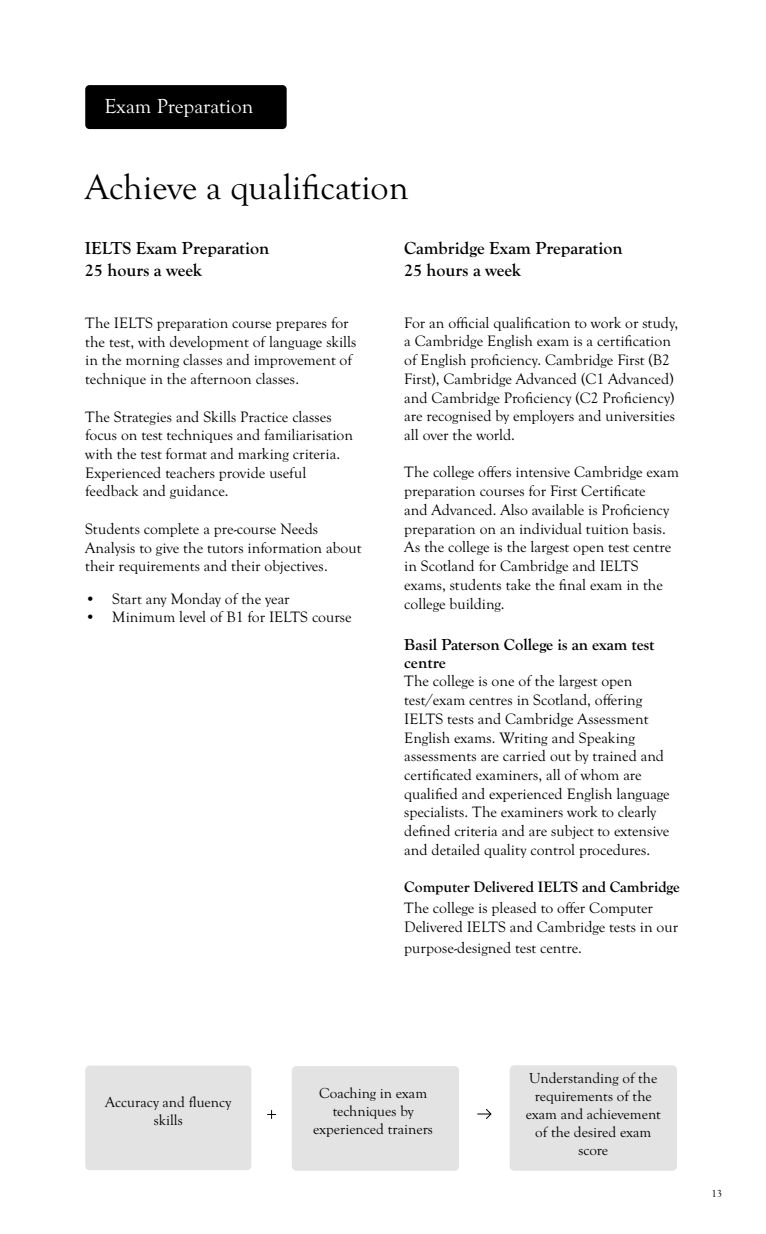
<style>
.page{position:relative;width:766px;height:1234px;background:#fff}
.page>*{position:absolute;margin:0;border:0;box-sizing:border-box;transform-origin:0 0}
.t1{font:36px "Goudy Old Sty";color:#000}
.t2{font:21px "Goudy Old Sty";color:#fff}
.t3{font:700 18px/21.6px "Goudy Old Sty";color:#000}
.t4{font:700 16.5px/18px "Goudy Old Sty";color:#000}
.t5{font:15.6px/18.8px "Goudy Old Sty";color:#000}
.t6{font:700 15.6px "Goudy Old Sty";color:#000}
.t7{font:15px/18px "Goudy Old Sty";color:#000;text-align:center}
.t8{font:10.5px "Goudy Old Sty";color:#000}
</style>
<div class="page">
<div style="left:85px;top:85px;width:201px;height:44px;background:#000;border-radius:4px"></div>
<div style="left:85px;top:1065px;width:166px;height:104px;background:#e3e3e3;border-radius:5px"></div>
<div style="left:292px;top:1065px;width:167px;height:105px;background:#e3e3e3;border-radius:5px"></div>
<div style="left:509px;top:1065px;width:167px;height:105px;background:#e3e3e3;border-radius:5px"></div>
<svg style="left:477px;top:1109px;width:14px;height:9px"></svg>
<svg style="left:267px;top:1110px;width:9px;height:8px"></svg>
<h2 class="t2" style="left:104px;top:94px;width:150px">Exam Preparation</h2>
<h1 class="t1" style="left:85px;top:167px;width:325px">Achieve a qualification</h1>
<p class="t3" style="left:85px;top:237px;width:186px">IELTS Exam Preparation<br>25 hours a week</p>
<p class="t3" style="left:404px;top:237px;width:220px">Cambridge Exam Preparation<br>25 hours a week</p>
<p class="t5" style="left:85px;top:313px;width:273px">The IELTS preparation course prepares for the test, with development of language skills in the morning classes and improvement of technique in the afternoon classes.</p>
<p class="t5" style="left:85px;top:407px;width:269px">The Strategies and Skills Practice classes focus on test techniques and familiarisation with the test format and marking criteria.<br>Experienced teachers provide useful feedback and guidance.</p>
<p class="t5" style="left:85px;top:519px;width:277px">Students complete a pre-course Needs<br>Analysis to give the tutors information about their requirements and their objectives.</p>
<p class="t5" style="left:85px;top:589px;width:206px">• Start any Monday of the year</p>
<p class="t5" style="left:85px;top:608px;width:268px">• Minimum level of B1 for IELTS course</p>
<p class="t5" style="left:404px;top:313px;width:275px">For an official qualification to work or study, a Cambridge English exam is a certification of English proficiency. Cambridge First (B2<br>First), Cambridge Advanced (C1 Advanced) and Cambridge Proficiency (C2 Proficiency) are recognised by employers and universities all over the world.</p>
<p class="t5" style="left:404px;top:463px;width:276px">The college offers intensive Cambridge exam preparation courses for First Certificate<br>and Advanced. Also available is Proficiency preparation on an individual tuition basis.<br>As the college is the largest open test centre in Scotland for Cambridge and IELTS exams, students take the final exam in the college building.</p>
<p class="t4" style="left:404px;top:635px;width:252px">Basil Paterson College is an exam test centre</p>
<p class="t5" style="left:404px;top:672px;width:267px">The college is one of the largest open test/exam centres in Scotland, offering IELTS tests and Cambridge Assessment English exams. Writing and Speaking assessments are carried out by trained and certificated examiners, all of whom are qualified and experienced English language specialists. The examiners work to clearly defined criteria and are subject to extensive and detailed quality control procedures.</p>
<p class="t6" style="left:404px;top:878px;width:277px">Computer Delivered IELTS and Cambridge</p>
<p class="t5" style="left:404px;top:898px;width:275px">The college is pleased to offer Computer<br>Delivered IELTS and Cambridge tests in our</p>
<p class="t5" style="left:404px;top:938px;width:179px">purpose-designed test centre.</p>
<p class="t7" style="left:105px;top:1092px;width:127px">Accuracy and fluency skills</p>
<p class="t7" style="left:313px;top:1084px;width:121px">Coaching in exam techniques by experienced trainers</p>
<p class="t7" style="left:525px;top:1068px;width:136px">Understanding of the requirements of the exam and achievement of the desired exam score</p>
<p class="t8" style="left:711px;top:1187px;width:12px">13</p>
</div>
